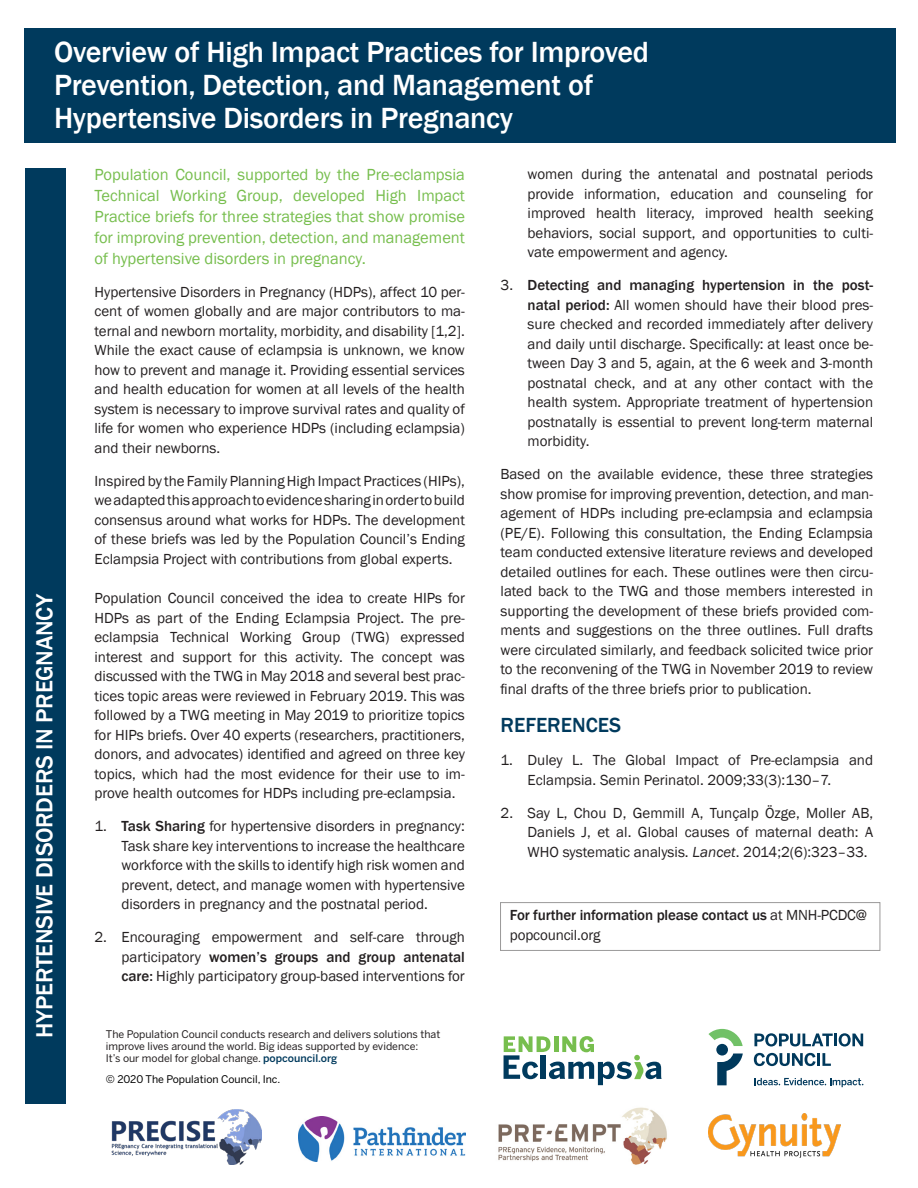
<style>
.page{position:relative;width:918px;height:1188px;background:#fff}
.page>*{position:absolute;margin:0;border:0;box-sizing:border-box;transform-origin:0 0}
.t1{font:500 30px/33px "Franklin Gothic";letter-spacing:-.01em;color:#fff}
.t2{font:500 24px "Franklin Gothic";letter-spacing:-.01em;color:#fff}
.t3{font:500 21px "Franklin Gothic";color:#003a5d}
.t4{font:16.5px/21px "Franklin Gothic";color:#77be4e;text-align:justify}
.t5{font:15px/19.5px "Franklin Gothic";color:#231f20;text-align:justify}
.t6{font:500 15px/19.5px "Franklin Gothic";letter-spacing:-.01em;color:#231f20}
.t7{font:10.5px "Benton Sans";color:#231f20}
.t8{font:10.5px "Benton Sans";color:#000}
.s1{font-weight:500}
.s2{font-style:italic}
.s3{font-weight:400}
.s4{font-weight:500;color:#003a5d}
</style>
<div class="page">
<div style="left:24px;top:28px;width:871px;height:115px;background:#003a5d"></div>
<svg style="left:504px;top:1036px;width:158px;height:49px"></svg>
<svg style="left:754px;top:1033px;width:109px;height:14px"></svg>
<svg style="left:754px;top:1053px;width:77px;height:13px"></svg>
<div style="left:716px;top:1044px;width:12px;height:12px;background:#00395c;border-radius:50%"></div>
<svg style="left:717px;top:1054px;width:26px;height:31px"></svg>
<svg style="left:708px;top:1029px;width:35px;height:17px"></svg>
<svg style="left:755px;top:1078px;width:108px;height:9px"></svg>
<div style="left:25px;top:168px;width:41px;height:936px;background:#003a5d"></div>
<div style="left:500px;top:902px;width:380px;height:49px;border:1px solid #9a9999"></div>
<img style="left:111px;top:1109px;width:151px;height:56px">
<img style="left:298px;top:1117px;width:168px;height:44px">
<img style="left:498px;top:1107px;width:169px;height:58px">
<img style="left:709px;top:1114px;width:132px;height:44px">
<p class="t1" style="left:54px;top:36px;width:597px">Overview of High Impact Practices for Improved<br>Prevention, Detection, and Management of<br>Hypertensive Disorders in Pregnancy</p>
<p class="t4" style="left:94px;top:164px;width:372px">Population Council, supported by the Pre-eclampsia Technical Working Group, developed High Impact Practice briefs for three strategies that show promise for improving prevention, detection, and management of hypertensive disorders in pregnancy.</p>
<p class="t5" style="left:94px;top:282px;width:372px">Hypertensive Disorders in Pregnancy (HDPs), affect 10 per&shy;cent of women globally and are major contributors to ma&shy;ternal and newborn mortality, morbidity, and disability [1,2].<br>While the exact cause of eclampsia is unknown, we know how to prevent and manage it. Providing essential services and health education for women at all levels of the health system is necessary to improve survival rates and quality of life for women who experience HDPs (including eclampsia) and their newborns.</p>
<p class="t5" style="left:94px;top:471px;width:372px">Inspired by the Family Planning High Impact Practices (HIPs), we adapted this approach to evidence sharing in order to build consensus around what works for HDPs. The development of these briefs was led by the Population Council’s Ending Eclampsia Project with contributions from global experts.</p>
<p class="t5" style="left:94px;top:589px;width:372px">Population Council conceived the idea to create HIPs for HDPs as part of the Ending Eclampsia Project. The pre&shy;eclampsia Technical Working Group (TWG) expressed interest and support for this activity. The concept was discussed with the TWG in May 2018 and several best prac&shy;tices topic areas were reviewed in February 2019. This was followed by a TWG meeting in May 2019 to prioritize topics for HIPs briefs. Over 40 experts (researchers, practitioners, donors, and advocates) identified and agreed on three key topics, which had the most evidence for their use to im&shy;prove health outcomes for HDPs including pre-eclampsia.</p>
<p class="t5" style="left:122px;top:817px;width:345px;text-indent:-27px">1. <span class="s1">Task Sharing</span> for hypertensive disorders in pregnancy:<br>Task share key interventions to increase the healthcare workforce with the skills to identify high risk women and prevent, detect, and manage women with hypertensive disorders in pregnancy and the postnatal period.</p>
<p class="t5" style="left:122px;top:928px;width:345px;text-indent:-27px">2. Encouraging empowerment and self-care through participatory <span class="s1">women’s groups and group antenatal care:</span> Highly participatory group-based interventions for</p>
<p class="t5" style="left:528px;top:165px;width:347px">women during the antenatal and postnatal periods provide information, education and counseling for improved health literacy, improved health seeking behaviors, social support, and opportunities to culti&shy;vate empowerment and agency.</p>
<p class="t5" style="left:528px;top:276px;width:347px;text-indent:-27px">3. <span class="s1">Detecting and managing hypertension in the post&shy;natal period:</span> All women should have their blood pres&shy;sure checked and recorded immediately after delivery and daily until discharge. Specifically: at least once be&shy;tween Day 3 and 5, again, at the 6 week and 3-month postnatal check, and at any other contact with the health system. Appropriate treatment of hypertension postnatally is essential to prevent long-term maternal morbidity.</p>
<p class="t5" style="left:501px;top:465px;width:374px">Based on the available evidence, these three strategies show promise for improving prevention, detection, and man&shy;agement of HDPs including pre-eclampsia and eclampsia (PE/E). Following this consultation, the Ending Eclampsia team conducted extensive literature reviews and developed detailed outlines for each. These outlines were then circu&shy;lated back to the TWG and those members interested in supporting the development of these briefs provided com&shy;ments and suggestions on the three outlines. Full drafts were circulated similarly, and feedback solicited twice prior to the reconvening of the TWG in November 2019 to review final drafts of the three briefs prior to publication.</p>
<p class="t3" style="left:501px;top:712px;width:122px">REFERENCES</p>
<p class="t5" style="left:528px;top:751px;width:347px;text-indent:-27px">1. Duley L. The Global Impact of Pre-eclampsia and<br>Eclampsia. Semin Perinatol. 2009;33(3):130–7.</p>
<p class="t5" style="left:528px;top:803px;width:347px;text-indent:-27px">2. Say L, Chou D, Gemmill A, Tunçalp Özge, Moller AB, Daniels J, et al. Global causes of maternal death: A WHO systematic analysis. <span class="s2">Lancet</span>. 2014;2(6):323–33.</p>
<p class="t2" style="left:30px;top:1038px;width:446px;rotate:-90deg">HYPERTENSIVE DISORDERS IN PREGNANCY</p>
<p class="t6" style="left:510px;top:906px;width:359px">For further information please contact us <span class="s3">at MNH-PCDC@ popcouncil.org</span></p>
<p class="t7" style="left:106px;top:1028px;width:336px">The Population Council conducts research and delivers solutions that</p>
<p class="t7" style="left:106px;top:1040px;width:314px">improve lives around the world. Big ideas supported by evidence:</p>
<p class="t7" style="left:106px;top:1052px;width:233px">It’s our model for global change. <span class="s4">popcouncil.org</span></p>
<p class="t8" style="left:106px;top:1073px;width:176px">© 2020 The Population Council, Inc.</p>
</div>
